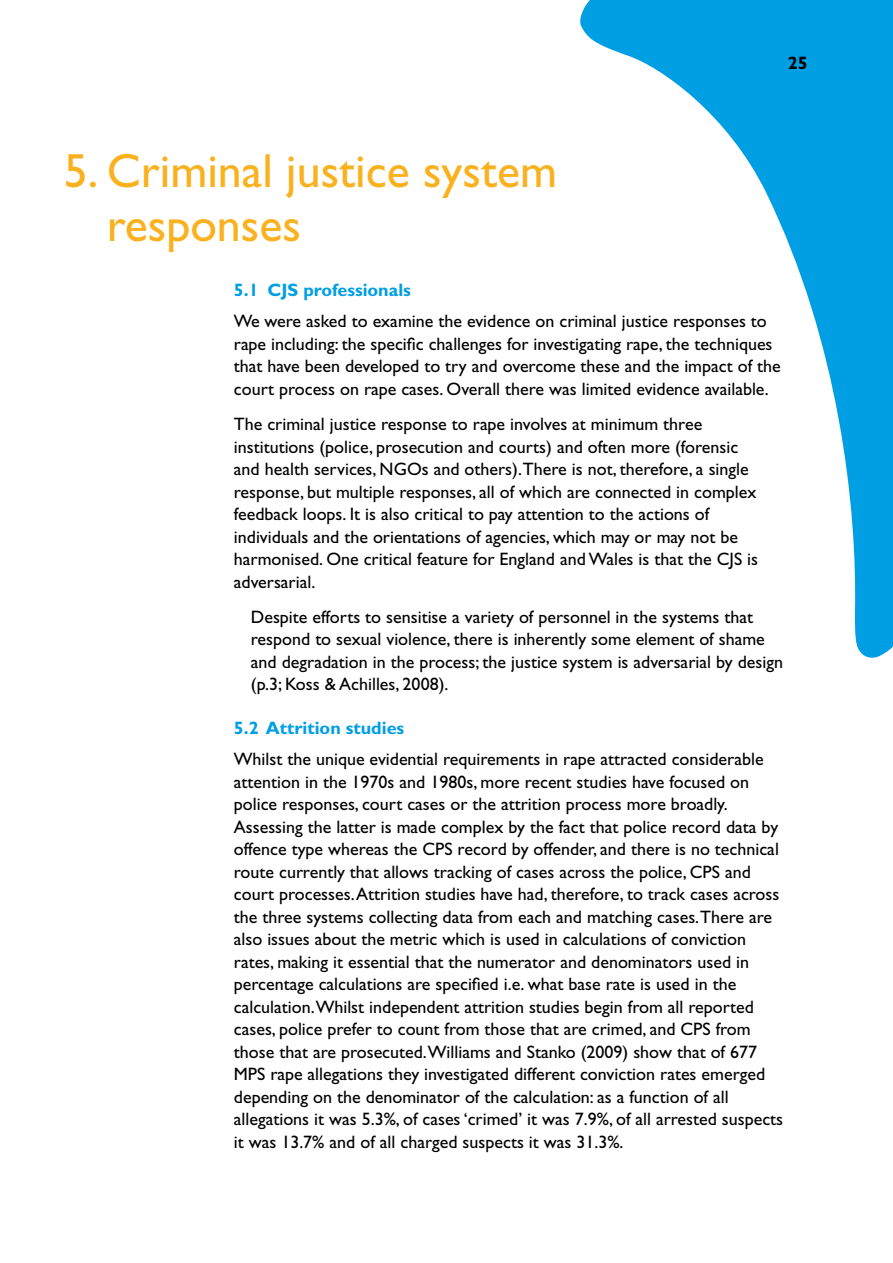
<style>
.page{position:relative;width:893px;height:1263px;background:#fff}
.page>*{position:absolute;margin:0;border:0;box-sizing:border-box;transform-origin:0 0}
.t1{font:48px/54px "Gill Sans";color:#f9b11e}
.t2{font:18px/22.5px "Gill Sans";color:#000}
.t3{font:700 18px "Gill Sans";color:#009ee3}
.t4{font:700 18px "Gill Sans";color:#000}
</style>
<div class="page">
<svg style="left:580px;top:0;width:313px;height:658px"></svg>
<p class="t4" style="left:788px;top:52px;width:21px">25</p>
<h1 class="t1" style="left:107px;top:144px;width:452px;text-indent:-43px">5. Criminal justice system responses</h1>
<p class="t3" style="left:234px;top:280px;width:179px">5.1 CJS professionals</p>
<p class="t2" style="left:234px;top:310px;width:548px">We were asked to examine the evidence on criminal justice responses to rape including: the specific challenges for investigating rape, the techniques that have been developed to try and overcome these and the impact of the court process on rape cases. Overall there was limited evidence available.</p>
<p class="t2" style="left:234px;top:413px;width:526px">The criminal justice response to rape involves at minimum three institutions (police, prosecution and courts) and often more (forensic and health services, NGOs and others).There is not, therefore, a single response, but multiple responses, all of which are connected in complex feedback loops. It is also critical to pay attention to the actions of individuals and the orientations of agencies, which may or may not be harmonised. One critical feature for England and Wales is that the CJS is adversarial.</p>
<p class="t2" style="left:251px;top:606px;width:534px">Despite efforts to sensitise a variety of personnel in the systems that respond to sexual violence, there is inherently some element of shame and degradation in the process; the justice system is adversarial by design (p.3; Koss &amp; Achilles, 2008).</p>
<p class="t3" style="left:234px;top:717px;width:172px">5.2 Attrition studies</p>
<p class="t2" style="left:234px;top:748px;width:551px">Whilst the unique evidential requirements in rape attracted considerable attention in the 1970s and 1980s, more recent studies have focused on police responses, court cases or the attrition process more broadly.<br>Assessing the latter is made complex by the fact that police record data by offence type whereas the CPS record by offender, and there is no technical route currently that allows tracking of cases across the police, CPS and court processes. Attrition studies have had, therefore, to track cases across the three systems collecting data from each and matching cases.There are also issues about the metric which is used in calculations of conviction rates, making it essential that the numerator and denominators used in percentage calculations are specified i.e. what base rate is used in the calculation.Whilst independent attrition studies begin from all reported cases, police prefer to count from those that are crimed, and CPS from those that are prosecuted.Williams and Stanko (2009) show that of 677<br>MPS rape allegations they investigated different conviction rates emerged depending on the denominator of the calculation: as a function of all allegations it was 5.3%, of cases ‘crimed’ it was 7.9%, of all arrested suspects it was 13.7% and of all charged suspects it was 31.3%.</p>
</div>
